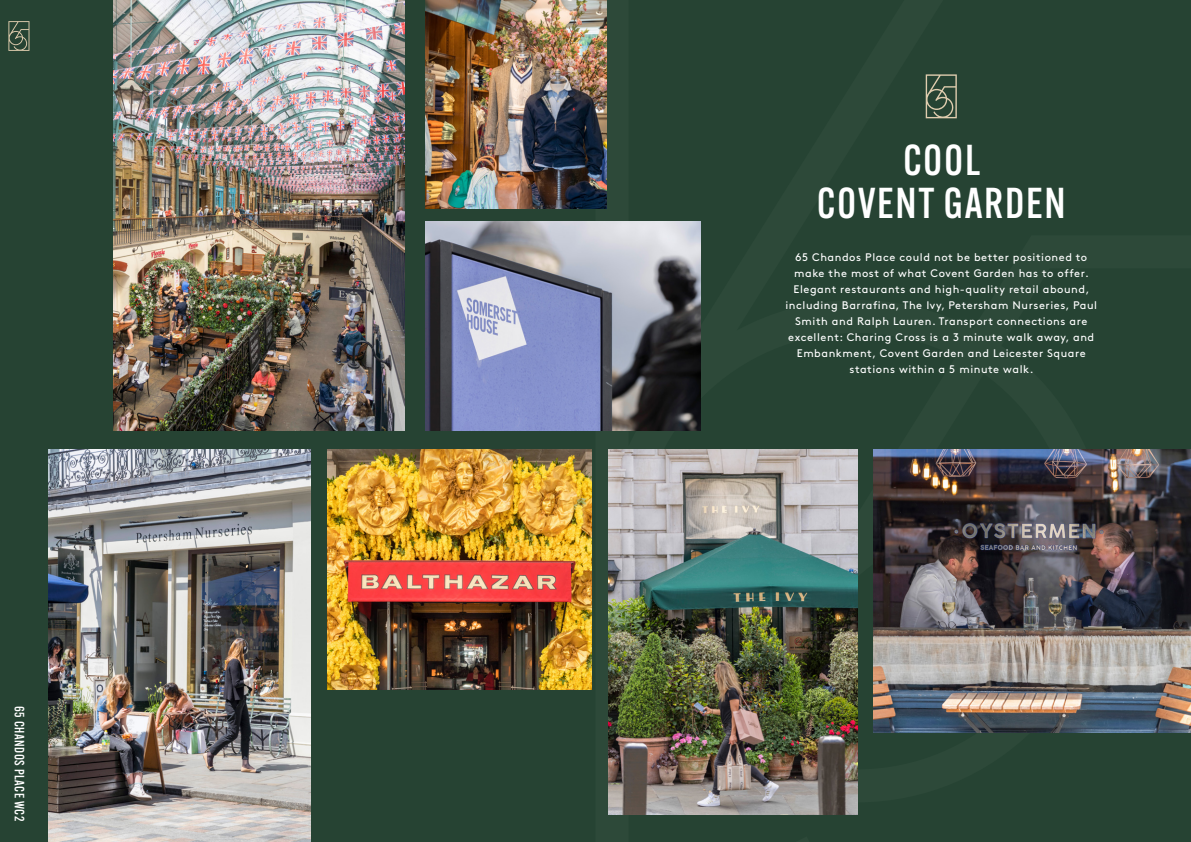
<style>
.page{position:relative;width:1191px;height:842px;background:#fff}
.page>*{position:absolute;margin:0;border:0;box-sizing:border-box;transform-origin:0 0}
.t1{font:500 42.3px/43px "Alternate Gothic ATF";letter-spacing:.04em;color:#fff;text-align:center}
.t2{font:500 13.2px "Alternate Gothic ATF";letter-spacing:.04em;color:#fff}
.t3{font:11px/16px "Brown";letter-spacing:.05em;color:#fff;text-align:center}
</style>
<div class="page">
<div style="left:36px;top:0;width:1155px;height:842px;background:#264333"></div>
<img style="left:49px;top:450px;width:261px;height:392px">
<img style="left:113px;top:0;width:291px;height:431px">
<img style="left:873px;top:450px;width:318px;height:282px">
<img style="left:425px;top:0;width:181px;height:208px">
<img style="left:425px;top:222px;width:275px;height:209px">
<div style="left:0;top:0;width:38px;height:842px;background:#264333"></div>
<svg style="left:8px;top:21px;width:21px;height:30px"></svg>
<img style="left:608px;top:450px;width:249px;height:365px">
<svg style="left:925px;top:74px;width:31px;height:44px"></svg>
<img style="left:327px;top:450px;width:265px;height:240px">
<p class="t2" style="left:28px;top:706px;width:117px;rotate:90deg">65 CHANDOS PLACE WC2</p>
<h1 class="t1" style="left:817px;top:138px;width:250px">COOL<br>COVENT GARDEN</h1>
<p class="t3" style="left:785px;top:248px;width:313px">65 Chandos Place could not be better positioned to make the most of what Covent Garden has to offer.<br>Elegant restaurants and high-quality retail abound, including Barrafina, The Ivy, Petersham Nurseries, Paul Smith and Ralph Lauren. Transport connections are excellent: Charing Cross is a 3 minute walk away, and Embankment, Covent Garden and Leicester Square stations within a 5 minute walk.</p>
</div>
